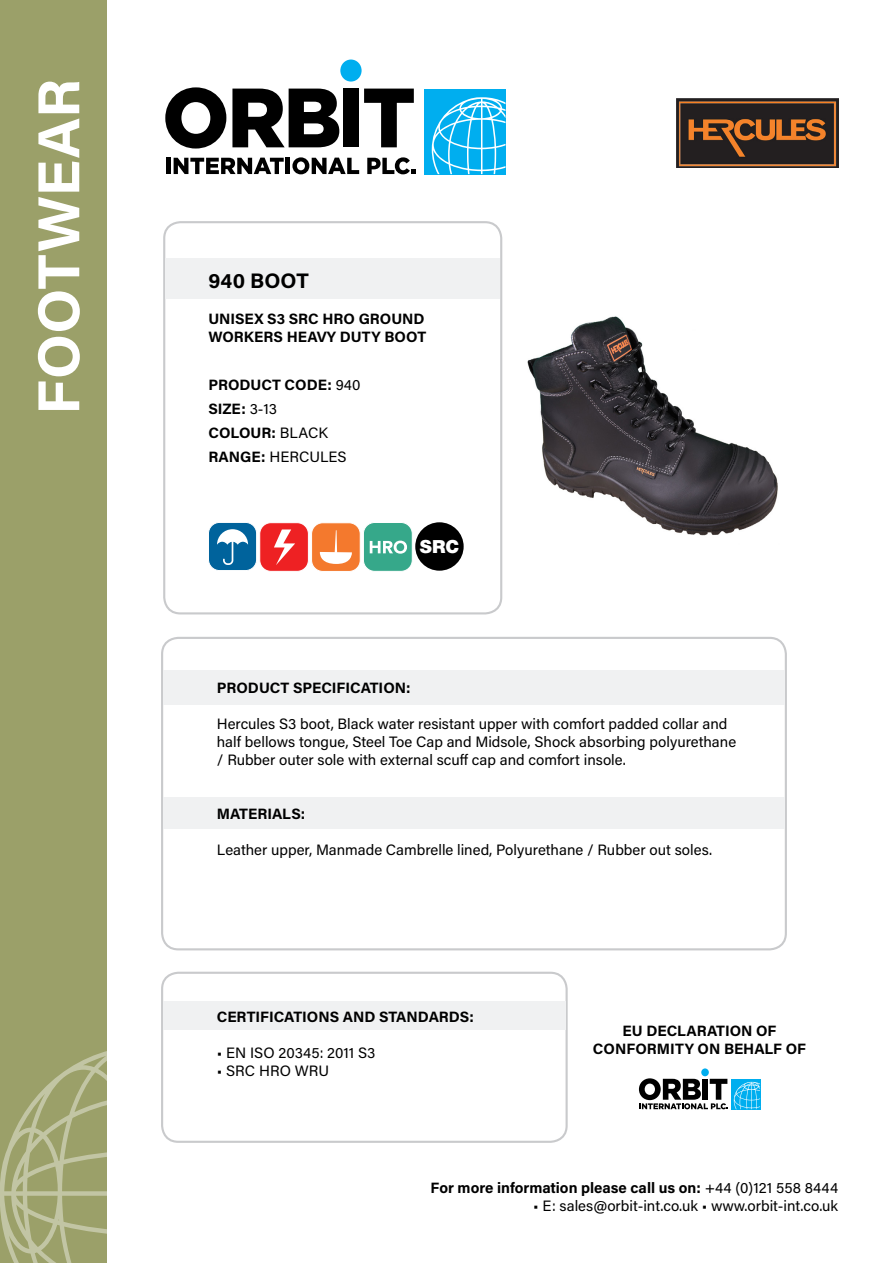
<style>
.page{position:relative;width:893px;height:1263px;background:#fff}
.page>*{position:absolute;margin:0;border:0;box-sizing:border-box;transform-origin:0 0}
.t1{font:700 59.25px "Acumin Pro";color:#fff}
.t2{font:700 21px "Acumin Pro";color:#000}
.t3{font:900 18.15px "Helvetica Neue LT Std";color:#fff}
.t4{font:15px/18px "Acumin Pro";color:#000}
.t5{font:700 15px/18px "Acumin Pro";color:#000}
.s1{font-weight:400}
.s2{font-weight:700}
</style>
<div class="page">
<div style="left:161px;top:972px;width:407px;height:171px;border:2px solid #c9cacc;border-radius:16px"></div>
<div style="left:163px;top:221px;width:339px;height:393px;border:2px solid #c9cacc;border-radius:16px"></div>
<img style="left:527px;top:316px;width:251px;height:220px">
<div style="left:424px;top:89px;width:81px;height:85px;background:#00aeef"></div>
<svg style="left:165px;top:87px;width:61px;height:62px"></svg>
<svg style="left:232px;top:89px;width:107px;height:58px"></svg>
<div style="left:343px;top:89px;width:16px;height:58px;background:#000"></div>
<svg style="left:364px;top:89px;width:50px;height:58px"></svg>
<div style="left:340px;top:60px;width:22px;height:22px;background:#00aeef;border-radius:50%"></div>
<div style="left:166px;top:158px;width:5px;height:16px;background:#000"></div>
<svg style="left:174px;top:158px;width:110px;height:16px"></svg>
<hr style="left:286px;top:158px;width:4px;height:16px;background:#000">
<svg style="left:292px;top:157px;width:67px;height:17px"></svg>
<svg style="left:367px;top:157px;width:49px;height:17px"></svg>
<svg style="left:432px;top:97px;width:73px;height:77px"></svg>
<div style="left:161px;top:637px;width:626px;height:313px;border:2px solid #c9cacc;border-radius:16px"></div>
<div style="left:165px;top:258px;width:335px;height:41px;background:#f0f1f2"></div>
<div style="left:163px;top:670px;width:622px;height:35px;background:#f0f1f2"></div>
<div style="left:163px;top:1001px;width:403px;height:29px;background:#f0f1f2"></div>
<div style="left:163px;top:797px;width:622px;height:32px;background:#f0f1f2"></div>
<div style="left:731px;top:1079px;width:29px;height:30px;background:#00aeef"></div>
<div style="left:701px;top:1068px;width:8px;height:8px;background:#00aeef;border-radius:50%"></div>
<svg style="left:639px;top:1078px;width:89px;height:31px"></svg>
<svg style="left:734px;top:1082px;width:26px;height:27px"></svg>
<div style="left:0;top:0;width:106px;height:1263px;background:#9ba069"></div>
<svg style="left:0;top:1051px;width:106px;height:212px"></svg>
<img style="left:676px;top:98px;width:163px;height:70px">
<div style="left:208px;top:522px;width:49px;height:48px;background:#00639c;border-radius:11px"></div>
<div style="left:208px;top:522px;width:49px;height:49px;border:1px solid #fff;border-radius:11px"></div>
<svg style="left:217px;top:529px;width:31px;height:36px"></svg>
<div style="left:260px;top:523px;width:48px;height:48px;background:#ee2123;border-radius:11px"></div>
<div style="left:260px;top:522px;width:49px;height:49px;border:1px solid #fff;border-radius:11px"></div>
<svg style="left:274px;top:529px;width:21px;height:36px"></svg>
<div style="left:312px;top:523px;width:48px;height:48px;background:#f4792d;border-radius:11px"></div>
<div style="left:311px;top:523px;width:49px;height:49px;border:1px solid #fff;border-radius:11px"></div>
<svg style="left:320px;top:530px;width:32px;height:34px"></svg>
<div style="left:363px;top:522px;width:49px;height:49px;background:#36a88a;border-radius:11px"></div>
<div style="left:363px;top:522px;width:49px;height:49px;border:1px solid #fff;border-radius:11px"></div>
<svg style="left:370px;top:541px;width:37px;height:13px"></svg>
<div style="left:415px;top:522px;width:49px;height:49px;background:#000;border-radius:50%"></div>
<p class="t1" style="left:17px;top:415px;width:337px;rotate:-90deg">FOOTWEAR</p>
<p class="t2" style="left:208px;top:265px;width:102px">940 BOOT</p>
<p class="t5" style="left:208px;top:309px;width:219px">UNISEX S3 SRC HRO GROUND<br>WORKERS HEAVY DUTY BOOT</p>
<p class="t5" style="left:208px;top:375px;width:154px">PRODUCT CODE: <span class="s1">940</span></p>
<p class="t5" style="left:208px;top:399px;width:70px">SIZE: <span class="s1">3-13</span></p>
<p class="t5" style="left:208px;top:423px;width:121px">COLOUR: <span class="s1">BLACK</span></p>
<p class="t4" style="left:208px;top:447px;width:140px"><span class="s2">RANGE:</span> HERCULES</p>
<p class="t3" style="left:420px;top:536px;width:41px">SRC</p>
<p class="t5" style="left:217px;top:678px;width:195px">PRODUCT SPECIFICATION:</p>
<p class="t4" style="left:217px;top:714px;width:521px">Hercules S3 boot, Black water resistant upper with comfort padded collar and half bellows tongue, Steel Toe Cap and Midsole, Shock absorbing polyurethane / Rubber outer sole with external scuff cap and comfort insole.</p>
<p class="t5" style="left:217px;top:804px;width:90px">MATERIALS:</p>
<p class="t4" style="left:217px;top:840px;width:497px">Leather upper, Manmade Cambrelle lined, Polyurethane / Rubber out soles.</p>
<p class="t5" style="left:217px;top:1007px;width:259px">CERTIFICATIONS AND STANDARDS:</p>
<p class="t4" style="left:217px;top:1043px;width:160px">• EN ISO 20345: 2011 S3</p>
<p class="t4" style="left:217px;top:1061px;width:114px">• SRC HRO WRU</p>
<p class="t5" style="left:593px;top:1021px;width:215px;text-align:center">EU DECLARATION OF<br>CONFORMITY ON BEHALF OF</p>
<p class="t5" style="left:431px;top:1178px;width:409px">For more information please call us on: <span class="s1">+44 (0)121 558 8444</span></p>
<p class="t4" style="left:533px;top:1196px;width:307px">• E: sales@orbit-int.co.uk • www.orbit-int.co.uk</p>
</div>
